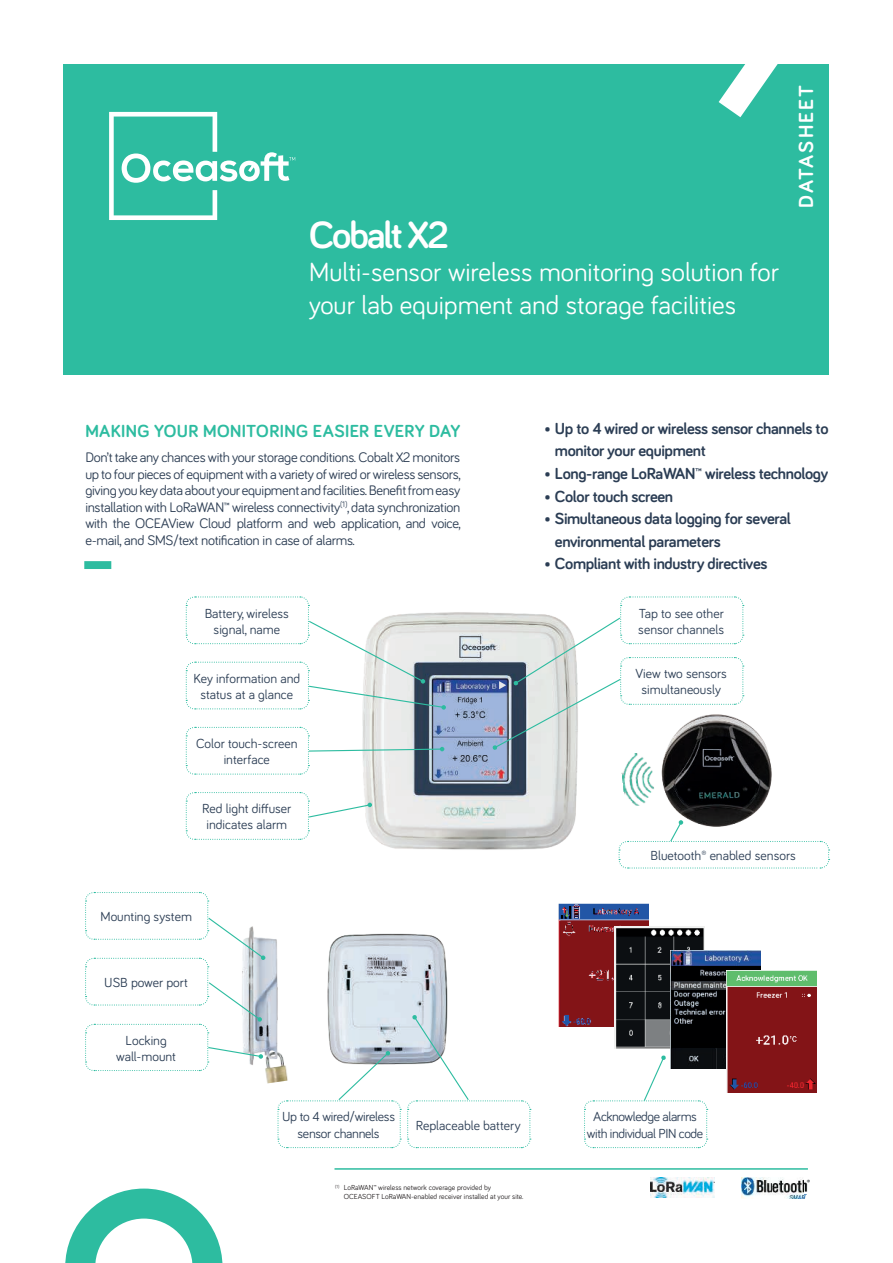
<style>
.page{position:relative;width:893px;height:1263px;background:#fff}
.page>*{position:absolute;margin:0;border:0;box-sizing:border-box;transform-origin:0 0}
.t1{font:700 39px "Bariol";letter-spacing:-.05em;color:#fff}
.t2{font:27px/33px "Bariol";color:#fff}
.t3{font:700 21px "Bariol";letter-spacing:.095em;color:#fff}
.t4{font:700 18px "Bariol";letter-spacing:.02em;color:#2dbca0}
.t5{font:700 16.5px/22.5px "Bariol";letter-spacing:-.02em;color:#2b3d54}
.t6{font:14.25px/16.5px "Bariol";letter-spacing:-.02em;color:#2c3d53;text-align:justify}
.t7{font:13.5px/16.2px "Bariol";color:#2b3d54;text-align:center}
.t8{font:13.5px/16.2px "Bariol";letter-spacing:-.03em;color:#2b3d54;text-align:center}
.t9{font:13.5px/16.2px "Bariol";letter-spacing:-.02em;color:#2b3d54;text-align:center}
.t10{font:7.5px/9px "Bariol";color:#231f20}
</style>
<div class="page">
<img style="left:266px;top:1074px;width:11px;height:10px">
<img style="left:741px;top:1177px;width:68px;height:21px">
<div style="left:64px;top:64px;width:765px;height:310px;background:#2dbca0"></div>
<div style="left:85px;top:562px;width:26px;height:6px;background:#2dbca0"></div>
<div style="left:84px;top:561px;width:27px;height:8px;border:2px solid #2dbca0"></div>
<svg style="left:65px;top:1188px;width:158px;height:75px"></svg>
<svg style="left:719px;top:64px;width:59px;height:53px"></svg>
<svg style="left:109px;top:112px;width:186px;height:108px"></svg>
<hr style="left:334px;top:1168px;width:474px;height:2px;background:#2dbca0">
<img style="left:362px;top:612px;width:216px;height:238px">
<img style="left:327px;top:933px;width:121px;height:132px">
<img style="left:265px;top:938px;width:13px;height:136px">
<svg style="left:185px;top:726px;width:259px;height:49px"></svg>
<svg style="left:277px;top:1051px;width:124px;height:98px"></svg>
<img style="left:650px;top:1177px;width:65px;height:21px">
<img style="left:661px;top:722px;width:111px;height:98px">
<img style="left:621px;top:753px;width:33px;height:53px">
<svg style="left:492px;top:596px;width:252px;height:154px"></svg>
<svg style="left:185px;top:596px;width:261px;height:114px"></svg>
<svg style="left:185px;top:791px;width:187px;height:49px"></svg>
<svg style="left:85px;top:892px;width:180px;height:180px"></svg>
<svg style="left:407px;top:1015px;width:124px;height:134px"></svg>
<img style="left:558px;top:904px;width:90px;height:122px">
<img style="left:614px;top:926px;width:90px;height:122px">
<svg style="left:584px;top:1055px;width:124px;height:94px"></svg>
<svg style="left:618px;top:820px;width:212px;height:49px"></svg>
<img style="left:670px;top:950px;width:90px;height:118px">
<img style="left:726px;top:970px;width:90px;height:123px">
<h1 class="t1" style="left:309px;top:219px;width:141px">Cobalt X2</h1>
<h2 class="t2" style="left:309px;top:257px;width:472px">Multi-sensor wireless monitoring solution for your lab equipment and storage facilities</h2>
<h3 class="t3" style="left:798px;top:208px;width:124px;rotate:-90deg">DATASHEET</h3>
<p class="t4" style="left:85px;top:424px;width:376px">MAKING YOUR MONITORING EASIER EVERY DAY</p>
<p class="t6" style="left:85px;top:450px;width:377px">Don’t take any chances with your storage conditions. Cobalt X2 monitors up to four pieces of equipment with a variety of wired or wireless sensors, giving you key data about your equipment and facilities. Beneit from easy installation with LoRaWAN™ wireless connectivity<sup>(1)</sup>, data synchronization with the OCEAView Cloud platform and web application, and voice, e-mail, and SMS/text notiication in case of alarms.</p>
<p class="t7" style="left:205px;top:606px;width:86px">Battery, wireless signal, name</p>
<p class="t7" style="left:193px;top:671px;width:108px">Key information and status at a glance</p>
<p class="t7" style="left:196px;top:736px;width:103px">Color touch-screen interface</p>
<p class="t7" style="left:202px;top:801px;width:91px">Red light difuser indicates alarm</p>
<p class="t7" style="left:100px;top:909px;width:93px">Mounting system</p>
<p class="t7" style="left:104px;top:975px;width:85px">USB power port</p>
<p class="t7" style="left:116px;top:1033px;width:61px">Locking wall-mount</p>
<p class="t9" style="left:282px;top:1110px;width:115px">Up to 4 wired/wireless sensor channels</p>
<p class="t7" style="left:416px;top:1118px;width:106px">Replaceable battery</p>
<p class="t10" style="left:344px;top:1183px;width:181px;text-indent:-9px"><sup>(1)</sup> LoRaWAN™ wireless network coverage provided by<br>OCEASOFT LoRaWAN-enabled receiver installed at your site.</p>
<p class="t5" style="left:555px;top:418px;width:275px;text-indent:-11px">• Up to 4 wired or wireless sensor channels to monitor your equipment</p>
<p class="t5" style="left:544px;top:463px;width:285px">• Long-range LoRaWAN™ wireless technology</p>
<p class="t5" style="left:544px;top:486px;width:130px">• Color touch screen</p>
<p class="t5" style="left:555px;top:508px;width:238px;text-indent:-11px">• Simultaneous data logging for several environmental parameters</p>
<p class="t5" style="left:544px;top:553px;width:225px">• Compliant with industry directives</p>
<p class="t7" style="left:638px;top:606px;width:87px;text-align:left">Tap to see other sensor channels</p>
<p class="t7" style="left:635px;top:666px;width:93px">View two sensors simultaneously</p>
<p class="t7" style="left:650px;top:848px;width:147px">Bluetooth® enabled sensors</p>
<p class="t8" style="left:587px;top:1110px;width:118px">Acknowledge alarms with individual PIN code</p>
</div>
